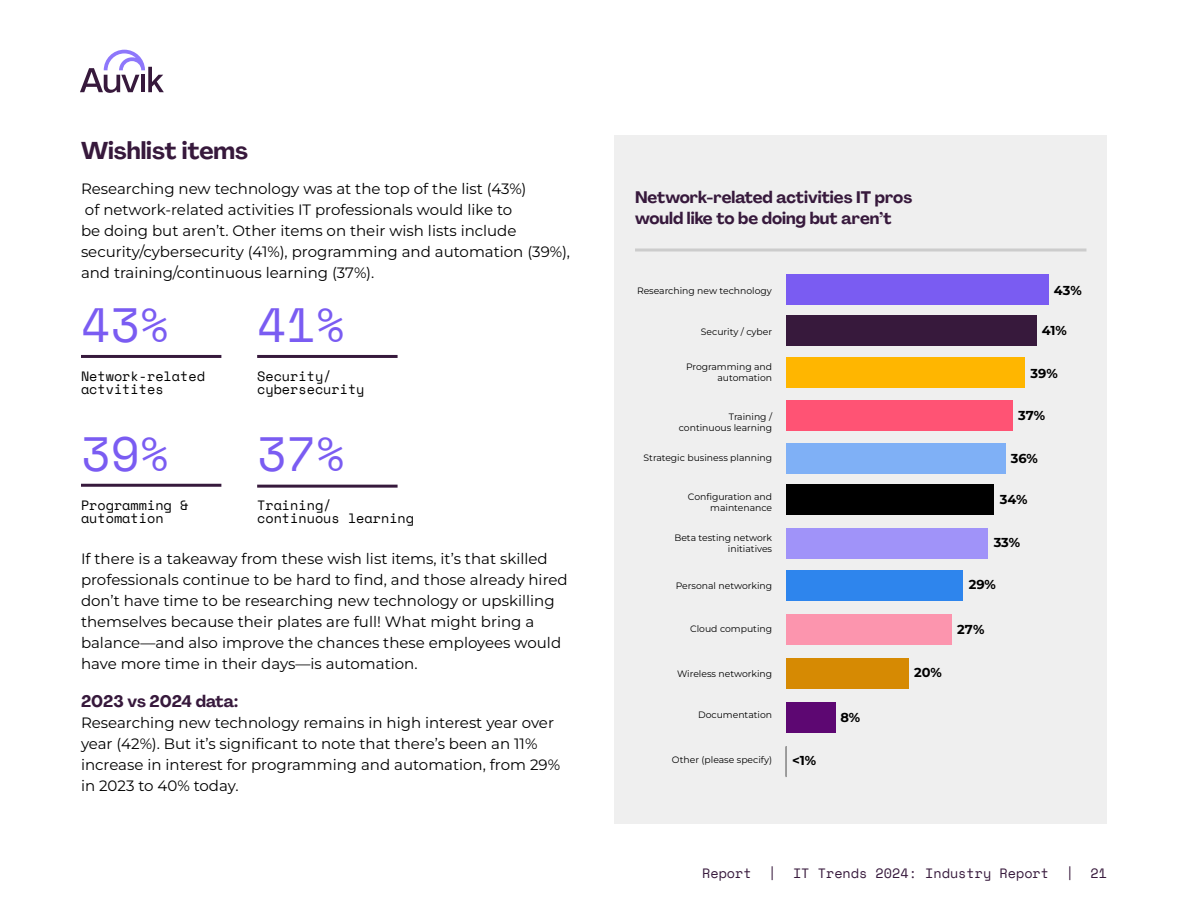
<style>
.page{position:relative;width:1188px;height:918px;background:#fff}
.page>*{position:absolute;margin:0;border:0;box-sizing:border-box;transform-origin:0 0}
.t1{font:48px "Space Mono";color:#7a5cf2}
.t2{font:700 24px "PP Agrandir";color:#37193c}
.t3{font:700 16.5px/21px "PP Agrandir";color:#37193c}
.t4{font:15px/21px "Montserrat";color:#000}
.t5{font:13.5px/13.5px "Space Mono";color:#000}
.t6{font:13.5px "Space Mono";color:#37193c}
.t7{font:700 12.9px "Montserrat";color:#000}
.t8{font:9.3px/11.1px "Montserrat";color:#000;text-align:right}
</style>
<div class="page">
<svg style="left:80px;top:50px;width:84px;height:43px"></svg>
<div style="left:614px;top:135px;width:493px;height:689px;background:#efefef"></div>
<hr style="left:81px;top:355px;width:140px;height:3px;background:#37193c">
<hr style="left:257px;top:355px;width:141px;height:3px;background:#37193c">
<hr style="left:81px;top:484px;width:140px;height:3px;background:#37193c">
<hr style="left:257px;top:485px;width:141px;height:3px;background:#37193c">
<div style="left:786px;top:275px;width:263px;height:30px;background:#7a5cf2"></div>
<div style="left:786px;top:570px;width:177px;height:30px;background:#2e85ed"></div>
<div style="left:786px;top:316px;width:251px;height:30px;background:#37193c"></div>
<div style="left:786px;top:443px;width:220px;height:30px;background:#7fb0f6"></div>
<div style="left:786px;top:358px;width:239px;height:30px;background:#ffb600"></div>
<div style="left:786px;top:484px;width:208px;height:30px;background:#000"></div>
<div style="left:786px;top:614px;width:165px;height:30px;background:#fc95ae"></div>
<div style="left:786px;top:658px;width:122px;height:30px;background:#d68a03"></div>
<div style="left:786px;top:703px;width:49px;height:30px;background:#5d0772"></div>
<div style="left:786px;top:746px;width:1px;height:31px;border:1px solid #999"></div>
<div style="left:786px;top:401px;width:226px;height:30px;background:#ff5374"></div>
<div style="left:786px;top:528px;width:202px;height:30px;background:#a093f9"></div>
<hr style="left:635px;top:248px;width:451px;height:3px;background:#ccc">
<h2 class="t2" style="left:81px;top:136px;width:169px">Wishlist items</h2>
<p class="t4" style="left:81px;top:177px;width:491px">Researching new technology was at the top of the list (43%)<br>of network-related activities IT professionals would like to<br>be doing but aren’t. Other items on their wish lists include security/cybersecurity (41%), programming and automation (39%), and training/continuous learning (37%).</p>
<h1 class="t1" style="left:81px;top:290px;width:90px">43%</h1>
<p class="t5" style="left:81px;top:369px;width:125px">Network-related actvitites</p>
<h1 class="t1" style="left:81px;top:419px;width:90px">39%</h1>
<p class="t5" style="left:81px;top:498px;width:109px">Programming &amp; automation</p>
<h1 class="t1" style="left:257px;top:290px;width:90px">41%</h1>
<p class="t5" style="left:257px;top:369px;width:109px">Security/ cybersecurity</p>
<h1 class="t1" style="left:257px;top:419px;width:90px">37%</h1>
<p class="t5" style="left:257px;top:498px;width:158px">Training/ continuous learning</p>
<p class="t4" style="left:81px;top:548px;width:488px">If there is a takeaway from these wish list items, it’s that skilled professionals continue to be hard to find, and those already hired don’t have time to be researching new technology or upskilling themselves because their plates are full! What might bring a balance—and also improve the chances these employees would have more time in their days—is automation.</p>
<p class="t3" style="left:81px;top:691px;width:159px">2023 vs 2024 data:</p>
<p class="t4" style="left:81px;top:711px;width:481px">Researching new technology remains in high interest year over year (42%). But it’s significant to note that there’s been an 11% increase in interest for programming and automation, from 29% in 2023 to 40% today.</p>
<p class="t3" style="left:635px;top:187px;width:279px">Network-related activities IT pros would like to be doing but aren’t</p>
<p class="t8" style="left:637px;top:285px;width:136px">Researching new technology</p>
<p class="t7" style="left:1054px;top:281px;width:29px">43%</p>
<p class="t8" style="left:701px;top:326px;width:73px">Security / cyber</p>
<p class="t7" style="left:1042px;top:321px;width:27px">41%</p>
<p class="t8" style="left:686px;top:361px;width:88px">Programming and automation</p>
<p class="t7" style="left:1031px;top:364px;width:29px">39%</p>
<p class="t8" style="left:679px;top:411px;width:95px">Training / continuous learning</p>
<p class="t7" style="left:1018px;top:406px;width:29px">37%</p>
<p class="t8" style="left:644px;top:451px;width:130px">Strategic business planning</p>
<p class="t7" style="left:1011px;top:449px;width:29px">36%</p>
<p class="t8" style="left:688px;top:491px;width:86px">Configuration and maintenance</p>
<p class="t7" style="left:1000px;top:490px;width:29px">34%</p>
<p class="t8" style="left:674px;top:532px;width:99px">Beta testing network initiatives</p>
<p class="t7" style="left:994px;top:533px;width:28px">33%</p>
<p class="t8" style="left:676px;top:580px;width:98px">Personal networking</p>
<p class="t7" style="left:969px;top:575px;width:29px">29%</p>
<p class="t8" style="left:690px;top:623px;width:84px">Cloud computing</p>
<p class="t7" style="left:957px;top:620px;width:29px">27%</p>
<p class="t8" style="left:677px;top:667px;width:96px">Wireless networking</p>
<p class="t7" style="left:914px;top:663px;width:29px">20%</p>
<p class="t8" style="left:698px;top:709px;width:76px">Documentation</p>
<p class="t7" style="left:840px;top:709px;width:21px">8%</p>
<p class="t8" style="left:672px;top:754px;width:102px">Other (please specify)</p>
<p class="t7" style="left:792px;top:751px;width:26px">&lt;1%</p>
<p class="t6" style="left:702px;top:863px;width:406px">Report | IT Trends 2024: Industry Report | 21</p>
</div>
